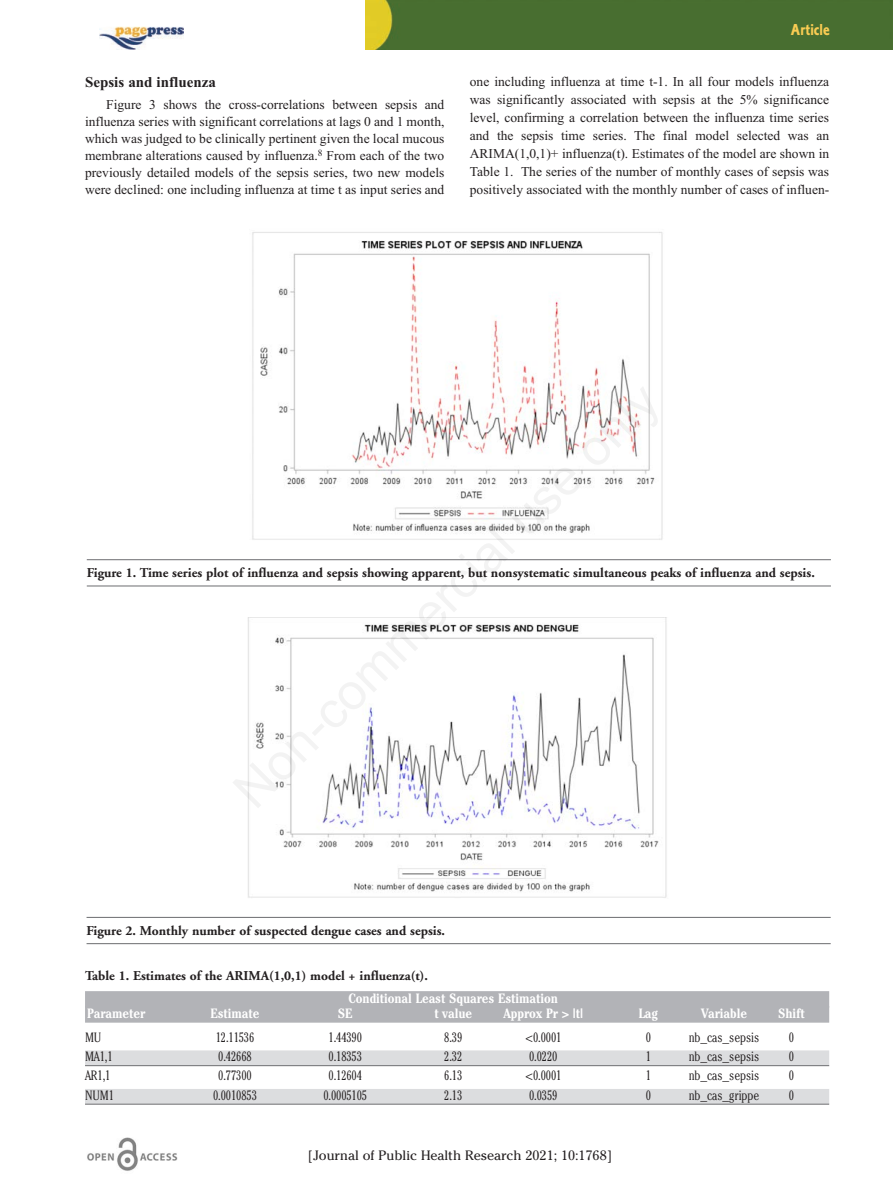
<style>
.page{position:relative;width:893px;height:1191px;background:#fff}
.page>*{position:absolute;margin:0;border:0;box-sizing:border-box;transform-origin:0 0}
.t1{font:16.5px "Corinthian Bold Condensed Plain";color:#f9cc53}
.t2{font:700 15px "Times New Roman";color:#231f20}
.t3{font:13.5px/18px "Times New Roman";color:#231f20;text-align:justify}
.t4{font:700 13.5px "Adobe Garamond";color:#231f20}
.t5{font:300 condensed 13.5px "Cheltenham";letter-spacing:-.01em;color:#231f20}
.t6{font:700 condensed 13.5px "Cheltenham";letter-spacing:-.01em;color:#fff}
.t7{font:13.5px "Cheltenham";color:#231f20}
</style>
<div class="page">
<img style="left:87px;top:1137px;width:91px;height:34px">
<div style="left:366px;top:0;width:527px;height:49px;background:#486e30"></div>
<img style="left:100px;top:26px;width:84px;height:24px">
<hr style="left:87px;top:559px;width:744px;height:1px;background:#6c6d70">
<hr style="left:87px;top:585px;width:744px;height:1px;background:#6c6d70">
<img style="left:252px;top:232px;width:411px;height:308px">
<hr style="left:87px;top:917px;width:744px;height:1px;background:#6c6d70">
<hr style="left:87px;top:943px;width:744px;height:1px;background:#6c6d70">
<img style="left:248px;top:617px;width:419px;height:281px">
<div style="left:85px;top:991px;width:744px;height:16px;background:#b2b3b7"></div>
<div style="left:85px;top:1006px;width:744px;height:16px;background:#b2b3b7"></div>
<div style="left:85px;top:1050px;width:744px;height:15px;background:#dcdddf"></div>
<hr style="left:85px;top:1065px;width:744px;height:1px;background:#6c6d70">
<div style="left:85px;top:1089px;width:744px;height:15px;background:#dcdddf"></div>
<hr style="left:85px;top:1104px;width:744px;height:1px;background:#6c6d70">
<p class="t2" style="left:85px;top:73px;width:132px">Sepsis and influenza</p>
<p class="t3" style="left:85px;top:96px;width:361px;line-height:17px;text-indent:21px">Figure 3 shows the cross-correlations between sepsis and influenza series with significant correlations at lags 0 and 1 month, which was judged to be clinically pertinent given the local mucous membrane alterations caused by influenza.<sup>8</sup> From each of the two previously detailed models of the sepsis series, two new models were declined: one including influenza at time t as input series and</p>
<p class="t1" style="left:791px;top:24px;width:40px">Article</p>
<p class="t3" style="left:470px;top:72px;width:361px">one including influenza at time t-1. In all four models influenza was significantly associated with sepsis at the 5% significance level, confirming a correlation between the influenza time series and the sepsis time series. The final model selected was an ARIMA(1,0,1)+ influenza(t). Estimates of the model are shown in Table 1. The series of the number of monthly cases of sepsis was positively associated with the monthly number of cases of influen-</p>
<p class="t4" style="left:87px;top:567px;width:729px">Figure 1. Time series plot of influenza and sepsis showing apparent, but nonsystematic simultaneous peaks of influenza and sepsis.</p>
<p class="t4" style="left:87px;top:925px;width:360px">Figure 2. Monthly number of suspected dengue cases and sepsis.</p>
<p class="t4" style="left:85px;top:970px;width:344px">Table 1. Estimates of the ARIMA(1,0,1) model + influenza(t).</p>
<p class="t6" style="left:349px;top:994px;width:211px">Conditional Least Squares Estimation</p>
<p class="t6" style="left:87px;top:1009px;width:60px">Parameter</p>
<p class="t6" style="left:210px;top:1009px;width:51px">Estimate</p>
<p class="t6" style="left:338px;top:1009px;width:16px">SE</p>
<p class="t6" style="left:434px;top:1009px;width:39px">t value</p>
<p class="t6" style="left:503px;top:1009px;width:81px">Approx Pr &gt; |t|</p>
<p class="t6" style="left:638px;top:1009px;width:21px">Lag</p>
<p class="t6" style="left:701px;top:1009px;width:48px">Variable</p>
<p class="t6" style="left:778px;top:1009px;width:28px">Shift</p>
<p class="t5" style="left:85px;top:1032px;width:18px">MU</p>
<p class="t5" style="left:216px;top:1032px;width:40px">12.11536</p>
<p class="t5" style="left:329px;top:1032px;width:35px">1.44390</p>
<p class="t5" style="left:444px;top:1032px;width:20px">8.39</p>
<p class="t5" style="left:525px;top:1032px;width:38px">&lt;0.0001</p>
<p class="t5" style="left:646px;top:1032px;width:7px">0</p>
<p class="t5" style="left:689px;top:1032px;width:72px">nb_cas_sepsis</p>
<p class="t5" style="left:789px;top:1032px;width:7px">0</p>
<p class="t5" style="left:85px;top:1051px;width:29px">MA1,1</p>
<p class="t5" style="left:218px;top:1051px;width:35px">0.42668</p>
<p class="t5" style="left:329px;top:1051px;width:35px">0.18353</p>
<p class="t5" style="left:444px;top:1051px;width:20px">2.32</p>
<p class="t5" style="left:529px;top:1051px;width:30px">0.0220</p>
<p class="t5" style="left:646px;top:1051px;width:7px">1</p>
<p class="t5" style="left:689px;top:1051px;width:72px">nb_cas_sepsis</p>
<p class="t5" style="left:789px;top:1051px;width:7px">0</p>
<p class="t5" style="left:85px;top:1071px;width:27px">AR1,1</p>
<p class="t5" style="left:218px;top:1071px;width:35px">0.77300</p>
<p class="t5" style="left:329px;top:1071px;width:35px">0.12604</p>
<p class="t5" style="left:444px;top:1071px;width:20px">6.13</p>
<p class="t5" style="left:525px;top:1071px;width:38px">&lt;0.0001</p>
<p class="t5" style="left:646px;top:1071px;width:7px">1</p>
<p class="t5" style="left:689px;top:1071px;width:72px">nb_cas_sepsis</p>
<p class="t5" style="left:789px;top:1071px;width:7px">0</p>
<p class="t5" style="left:85px;top:1090px;width:30px">NUM1</p>
<p class="t5" style="left:213px;top:1090px;width:45px">0.0010853</p>
<p class="t5" style="left:323px;top:1090px;width:45px">0.0005105</p>
<p class="t5" style="left:444px;top:1090px;width:20px">2.13</p>
<p class="t5" style="left:529px;top:1090px;width:30px">0.0359</p>
<p class="t5" style="left:646px;top:1090px;width:7px">0</p>
<p class="t5" style="left:689px;top:1090px;width:72px">nb_cas_grippe</p>
<p class="t5" style="left:789px;top:1090px;width:7px">0</p>
<p class="t7" style="left:308px;top:1147px;width:306px">[Journal of Public Health Research 2021; 10:1768]</p>
</div>
